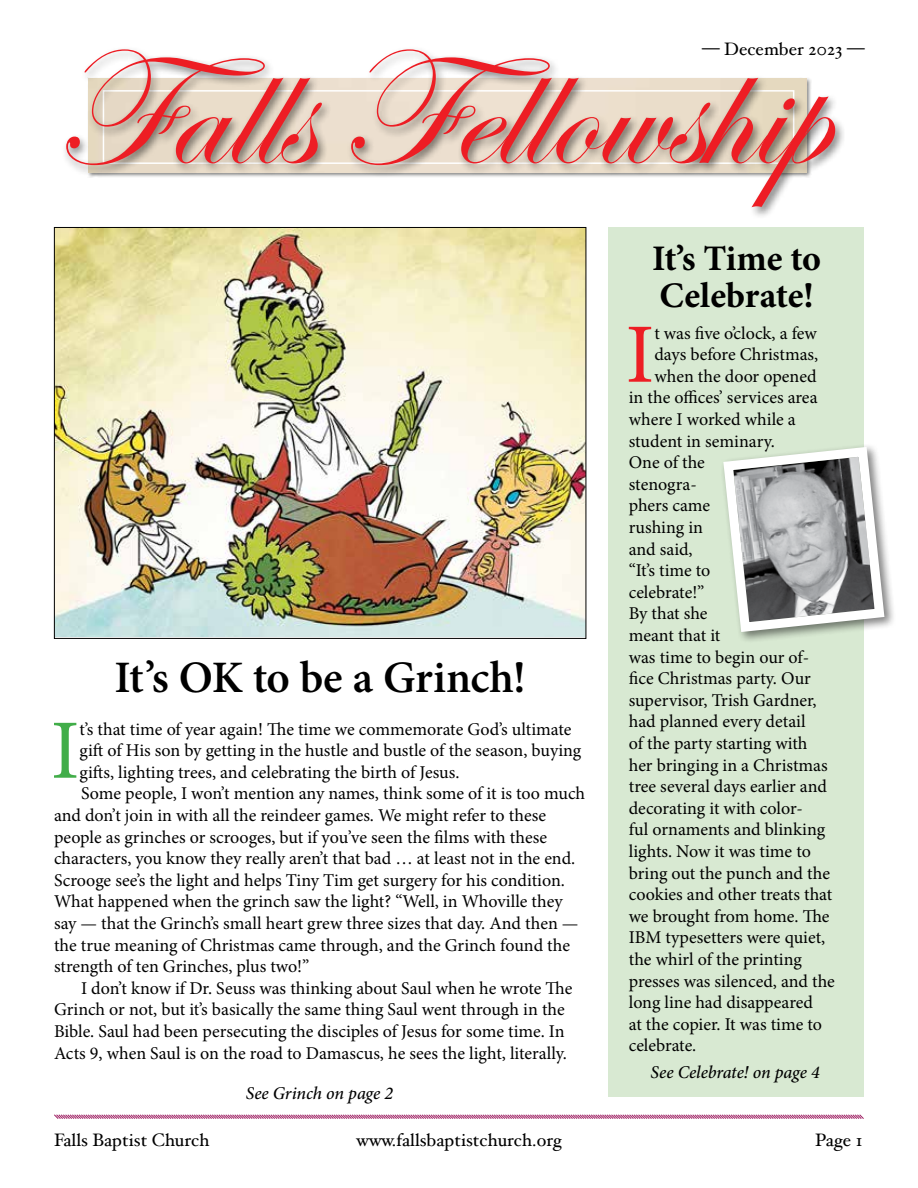
<style>
.page{position:relative;width:918px;height:1188px;background:#fff}
.page>*{position:absolute;margin:0;border:0;box-sizing:border-box;transform-origin:0 0}
.t1{font:168px "Edwardian Script ITC";color:#ed1d24}
.t2{font:84.45px "Minion Pro";color:#ed1d24}
.t3{font:84.45px "Minion Pro";color:#41ad49}
.t4{font:600 45px "Minion Pro";letter-spacing:-.01em;color:#000}
.t5{font:700 36px/37.5px "Minion Pro";letter-spacing:-.005em;color:#000}
.t6{font:18px "Minion Pro";color:#000}
.t7{font:18px "Hoefler Text";color:#000}
.t8{font:italic 500 18px "Minion Pro";letter-spacing:-.01em;color:#000}
</style>
<div class="page">
<div style="left:608px;top:227px;width:256px;height:869px;background:#d8e9d2"></div>
<svg style="left:54px;top:1114px;width:810px;height:5px;background:#cf91b2"></svg>
<div style="left:720px;top:443px;width:176px;height:201px;background:#000;opacity:.5"></div>
<svg style="left:720px;top:443px;width:169px;height:194px"></svg>
<img style="left:56px;top:229px;width:528px;height:408px">
<div style="left:61px;top:46px;width:785px;height:173px;background:#000;opacity:.5"></div>
<p class="t7" style="left:702px;top:38px;width:164px">— December 2023 —</p>
<h1 class="t1" style="left:56px;top:19px;width:770px">Falls Fellowship</h1>
<h3 class="t4" style="left:114px;top:647px;width:413px">It’s OK to be a Grinch!</h3>
<h2 class="t3" style="left:51px;top:694px;width:30px">I</h2>
<p class="t6" style="left:80px;top:717px;width:493px">t’s that time of year again! The time we commemorate God’s ultimate</p>
<p class="t6" style="left:80px;top:738px;width:503px">gift of His son by getting in the hustle and bustle of the season, buying</p>
<p class="t6" style="left:80px;top:760px;width:381px">gifts, lighting trees, and celebrating the birth of Jesus.</p>
<p class="t6" style="left:81px;top:782px;width:506px">Some people, I won’t mention any names, think some of it is too much</p>
<p class="t6" style="left:54px;top:803px;width:494px">and don’t join in with all the reindeer games. We might refer to these</p>
<p class="t6" style="left:54px;top:825px;width:495px">people as grinches or scrooges, but if you’ve seen the films with these</p>
<p class="t6" style="left:54px;top:846px;width:523px">characters, you know they really aren’t that bad … at least not in the end.</p>
<p class="t6" style="left:54px;top:868px;width:513px">Scrooge see’s the light and helps Tiny Tim get surgery for his condition.</p>
<p class="t6" style="left:54px;top:890px;width:510px">What happened when the grinch saw the light? “Well, in Whoville they</p>
<p class="t6" style="left:54px;top:911px;width:526px">say — that the Grinch’s small heart grew three sizes that day. And then —</p>
<p class="t6" style="left:54px;top:933px;width:518px">the true meaning of Christmas came through, and the Grinch found the</p>
<p class="t6" style="left:54px;top:954px;width:257px">strength of ten Grinches, plus two!”</p>
<p class="t6" style="left:81px;top:976px;width:493px">I don’t know if Dr. Seuss was thinking about Saul when he wrote The</p>
<p class="t6" style="left:54px;top:998px;width:512px">Grinch or not, but it’s basically the same thing Saul went through in the</p>
<p class="t6" style="left:54px;top:1019px;width:512px">Bible. Saul had been persecuting the disciples of Jesus for some time. In</p>
<p class="t6" style="left:54px;top:1041px;width:515px">Acts 9, when Saul is on the road to Damascus, he sees the light, literally.</p>
<p class="t8" style="left:246px;top:1080px;width:149px">See Grinch on page 2</p>
<h3 class="t5" style="left:652px;top:239px;width:170px">It’s Time to<br>Celebrate!</h3>
<h2 class="t2" style="left:626px;top:298px;width:30px">I</h2>
<p class="t6" style="left:654px;top:321px;width:164px">t was five o’clock, a few</p>
<p class="t6" style="left:654px;top:342px;width:165px">days before Christmas,</p>
<p class="t6" style="left:654px;top:364px;width:164px">when the door opened</p>
<p class="t6" style="left:629px;top:386px;width:190px">in the offices’ services area</p>
<p class="t6" style="left:629px;top:407px;width:169px">where I worked while a</p>
<p class="t6" style="left:629px;top:429px;width:148px">student in seminary.</p>
<p class="t6" style="left:629px;top:450px;width:78px">One of the</p>
<p class="t6" style="left:629px;top:472px;width:70px">stenogra-</p>
<p class="t6" style="left:629px;top:494px;width:83px">phers came</p>
<p class="t6" style="left:629px;top:515px;width:76px">rushing in</p>
<p class="t6" style="left:629px;top:537px;width:65px">and said,</p>
<p class="t6" style="left:629px;top:558px;width:83px">“It’s time to</p>
<p class="t6" style="left:629px;top:580px;width:77px">celebrate!”</p>
<p class="t6" style="left:629px;top:602px;width:80px">By that she</p>
<p class="t6" style="left:629px;top:623px;width:93px">meant that it</p>
<p class="t6" style="left:629px;top:645px;width:182px">was time to begin our of-</p>
<p class="t6" style="left:629px;top:666px;width:184px">fice Christmas party. Our</p>
<p class="t6" style="left:629px;top:688px;width:189px">supervisor, Trish Gardner,</p>
<p class="t6" style="left:629px;top:710px;width:178px">had planned every detail</p>
<p class="t6" style="left:629px;top:731px;width:180px">of the party starting with</p>
<p class="t6" style="left:629px;top:753px;width:200px">her bringing in a Christmas</p>
<p class="t6" style="left:629px;top:774px;width:200px">tree several days earlier and</p>
<p class="t6" style="left:629px;top:796px;width:175px">decorating it with color-</p>
<p class="t6" style="left:629px;top:818px;width:198px">ful ornaments and blinking</p>
<p class="t6" style="left:629px;top:839px;width:184px">lights. Now it was time to</p>
<p class="t6" style="left:629px;top:861px;width:203px">bring out the punch and the</p>
<p class="t6" style="left:629px;top:882px;width:205px">cookies and other treats that</p>
<p class="t6" style="left:629px;top:904px;width:202px">we brought from home. The</p>
<p class="t6" style="left:629px;top:926px;width:198px">IBM typesetters were quiet,</p>
<p class="t6" style="left:629px;top:947px;width:175px">the whirl of the printing</p>
<p class="t6" style="left:629px;top:969px;width:208px">presses was silenced, and the</p>
<p class="t6" style="left:629px;top:990px;width:186px">long line had disappeared</p>
<p class="t6" style="left:629px;top:1012px;width:195px">at the copier. It was time to</p>
<p class="t6" style="left:629px;top:1034px;width:69px">celebrate.</p>
<p class="t8" style="left:651px;top:1060px;width:171px">See Celebrate! on page 4</p>
<p class="t7" style="left:54px;top:1129px;width:157px">Falls Baptist Church</p>
<p class="t7" style="left:356px;top:1129px;width:207px">www.fallsbaptistchurch.org</p>
<p class="t7" style="left:815px;top:1129px;width:49px">Page 1</p>
</div>
